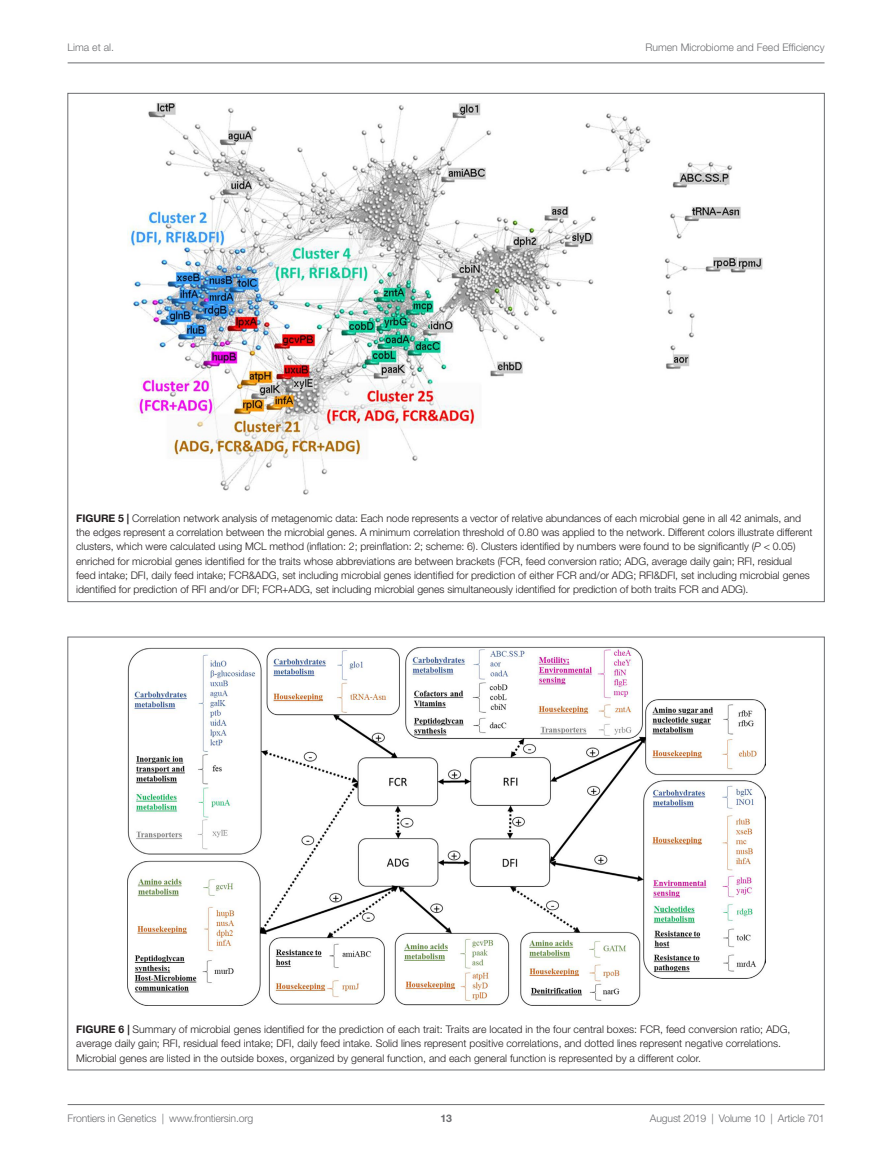
<style>
.page{position:relative;width:893px;height:1170px;background:#fff}
.page>*{position:absolute;margin:0;border:0;box-sizing:border-box;transform-origin:0 0}
.FC{font:300 10.5px/14.2px "Helvetica Neue LT Std";letter-spacing:-.005em;color:#231f20}
.t1{font:300 10.5px "Helvetica Neue LT Std";letter-spacing:-.015em;color:#6c6d70}
.t2{font:700 10.5px "Helvetica Neue LT Std";color:#6c6d70}
.s1{font-weight:700}
.s2{font-style:italic}
</style>
<div class="page">
<hr style="left:68px;top:63px;width:756px;height:1px;background:#6c6d70">
<hr style="left:68px;top:1104px;width:756px;height:1px;background:#6c6d70">
<img style="left:127px;top:102px;width:636px;height:393px">
<img style="left:127px;top:646px;width:638px;height:359px">
<p class="t1" style="left:68px;top:41px;width:48px">Lima et al.</p>
<p class="t1" style="left:645px;top:41px;width:181px">Rumen Microbiome and Feed Efficiency</p>
<p class="FC" style="left:76px;top:511px;width:738px"><span class="s1">FIGURE 5 |</span> Correlation network analysis of metagenomic data: Each node represents a vector of relative abundances of each microbial gene in all 42 animals, and the edges represent a correlation between the microbial genes. A minimum correlation threshold of 0.80 was applied to the network. Different colors illustrate different clusters, which were calculated using MCL method (inflation: 2; preinflation: 2; scheme: 6). Clusters identified by numbers were found to be significantly (<span class="s2">P</span> &lt; 0.05) enriched for microbial genes identified for the traits whose abbreviations are between brackets (FCR, feed conversion ratio; ADG, average daily gain; RFI, residual feed intake; DFI, daily feed intake; FCR&amp;ADG, set including microbial genes identified for prediction of either FCR and/or ADG; RFI&amp;DFI, set including microbial genes identified for prediction of RFI and/or DFI; FCR+ADG, set including microbial genes simultaneously identified for prediction of both traits FCR and ADG).</p>
<p class="FC" style="left:76px;top:1021px;width:716px"><span class="s1">FIGURE 6 |</span> Summary of microbial genes identified for the prediction of each trait: Traits are located in the four central boxes: FCR, feed conversion ratio; ADG, average daily gain; RFI, residual feed intake; DFI, daily feed intake. Solid lines represent positive correlations, and dotted lines represent negative correlations.<br>Microbial genes are listed in the outside boxes, organized by general function, and each general function is represented by a different color.</p>
<p class="t1" style="left:68px;top:1111px;width:187px">Frontiers in Genetics | www.frontiersin.org</p>
<p class="t2" style="left:440px;top:1111px;width:13px">13</p>
<p class="t1" style="left:650px;top:1111px;width:176px">August 2019 | Volume 10 | Article 701</p>
</div>
